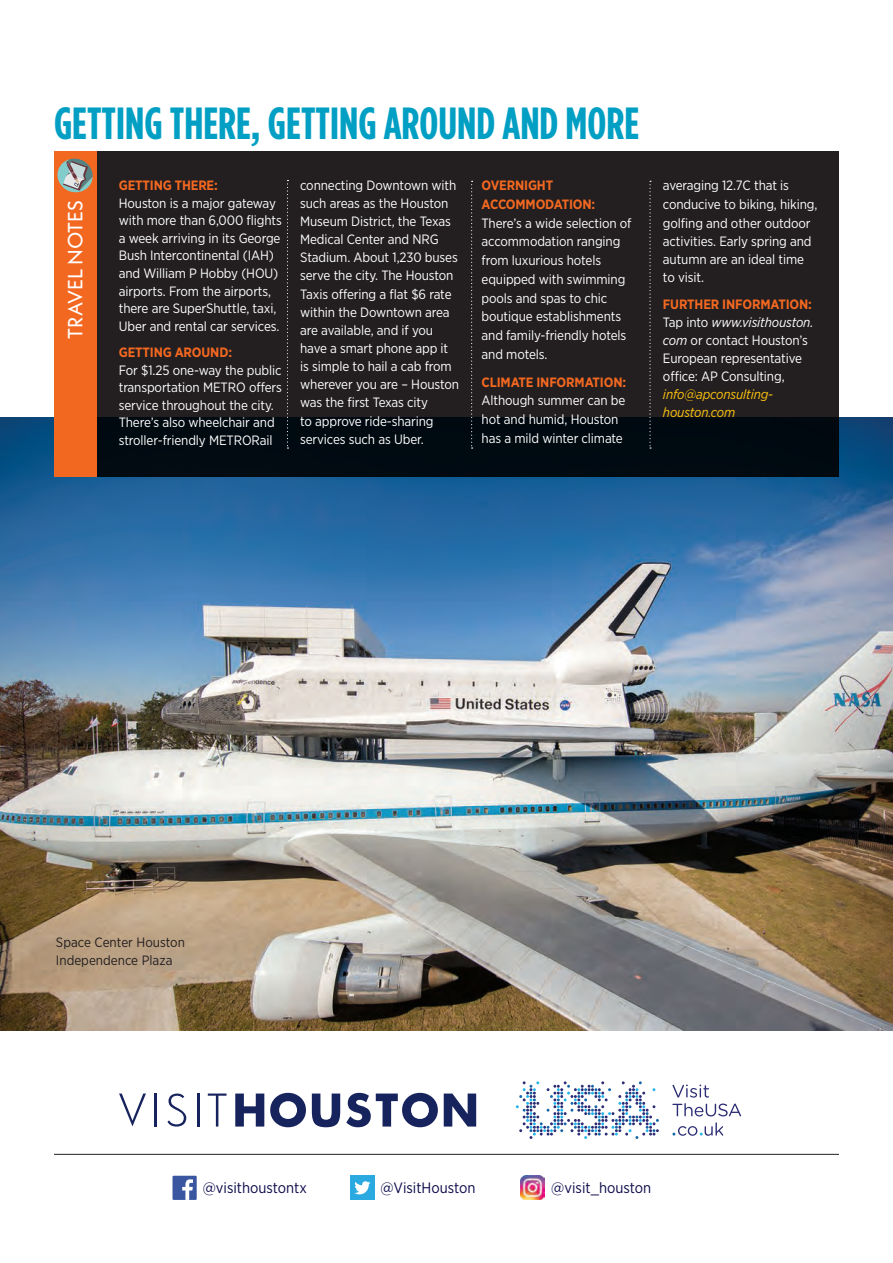
<style>
.page{position:relative;width:893px;height:1263px;background:#fff}
.page>*{position:absolute;margin:0;border:0;box-sizing:border-box;transform-origin:0 0}
.t1{font:700 45px "Gotham Condensed";color:#009fc3}
.t2{font:20.55px "Neue Kabel";color:#fff}
.t3{font:15px "Gotham Narrow";color:#0b0949}
.t4{font:13.5px/18.1px "Gotham Narrow";letter-spacing:-.01em;color:#fff}
.t5{font:700 13.5px/18.8px "Gotham Narrow";letter-spacing:-.01em;color:#f36821}
.t6{font:13.5px/18px "Gotham Narrow";color:#231f20}
.t7{font:italic 13.5px/18px "Gotham Narrow";letter-spacing:-.01em;color:#fec40e}
.s1{font-weight:700;color:#f36821}
.s2{font-style:italic}
</style>
<div class="page">
<img style="left:0;top:417px;width:893px;height:614px">
<svg style="left:96px;top:152px;width:743px;height:325px;background:#1e1b1d"></svg>
<div style="left:54px;top:152px;width:42px;height:325px;background:#f36821"></div>
<svg style="left:287px;top:180px;width:1px;height:269px"></svg>
<svg style="left:471px;top:181px;width:2px;height:268px"></svg>
<svg style="left:649px;top:181px;width:2px;height:268px"></svg>
<svg style="left:57px;top:158px;width:36px;height:35px"></svg>
<svg style="left:516px;top:1081px;width:143px;height:58px"></svg>
<svg style="left:672px;top:1084px;width:37px;height:13px"></svg>
<svg style="left:672px;top:1103px;width:69px;height:13px"></svg>
<svg style="left:672px;top:1122px;width:51px;height:14px"></svg>
<svg style="left:119px;top:1093px;width:27px;height:33px"></svg>
<hr style="left:155px;top:1093px;width:2px;height:33px;background:#17235d">
<svg style="left:167px;top:1093px;width:19px;height:33px"></svg>
<hr style="left:197px;top:1093px;width:3px;height:33px;background:#17235d">
<svg style="left:208px;top:1093px;width:19px;height:33px"></svg>
<svg style="left:235px;top:1093px;width:29px;height:33px"></svg>
<svg style="left:270px;top:1093px;width:36px;height:34px"></svg>
<svg style="left:312px;top:1093px;width:28px;height:34px"></svg>
<svg style="left:346px;top:1093px;width:92px;height:34px"></svg>
<svg style="left:444px;top:1093px;width:32px;height:33px"></svg>
<hr style="left:54px;top:1154px;width:785px;height:1px;background:#231f20">
<div style="left:173px;top:1176px;width:24px;height:24px;background:#3a56a0"></div>
<svg style="left:182px;top:1179px;width:11px;height:21px"></svg>
<div style="left:350px;top:1176px;width:24px;height:24px;background:#2aaae1"></div>
<svg style="left:354px;top:1181px;width:16px;height:13px"></svg>
<img style="left:521px;top:1176px;width:24px;height:24px">
<h1 class="t1" style="left:54px;top:96px;width:587px">GETTING THERE, GETTING AROUND AND MORE</h1>
<h2 class="t2" style="left:62px;top:338px;width:140px;rotate:-90deg">TRAVEL NOTES</h2>
<p class="t5" style="left:119px;top:176px;width:101px">GETTING THERE:</p>
<p class="t4" style="left:119px;top:194px;width:165px;line-height:17.5px">Houston is a major gateway with more than 6,000 flights a week arriving in its George<br>Bush Intercontinental (IAH) and William P Hobby (HOU) airports. From the airports, there are SuperShuttle, taxi,<br>Uber and rental car services.</p>
<p class="t5" style="left:119px;top:343px;width:115px">GETTING AROUND:</p>
<p class="t4" style="left:119px;top:361px;width:165px;line-height:17.5px">For $1.25 one-way the public transportation METRO offers service throughout the city.<br>There’s also wheelchair and stroller-friendly METRORail</p>
<p class="t4" style="left:300px;top:176px;width:160px">connecting Downtown with such areas as the Houston<br>Museum District, the Texas<br>Medical Center and NRG<br>Stadium. About 1,230 buses serve the city. The Houston<br>Taxis offering a flat $6 rate within the Downtown area are available, and if you have a smart phone app it is simple to hail a cab from wherever you are – Houston was the first Texas city<br>to approve ride-sharing services such as Uber.</p>
<p class="t5" style="left:482px;top:176px;width:115px">OVERNIGHT<br>ACCOMMODATION:</p>
<p class="t4" style="left:482px;top:213px;width:151px;line-height:18.8px">There’s a wide selection of accommodation ranging from luxurious hotels equipped with swimming pools and spas to chic boutique establishments and family-friendly hotels and motels.</p>
<p class="t5" style="left:482px;top:372px;width:146px">CLIMATE INFORMATION:</p>
<p class="t4" style="left:482px;top:391px;width:145px;line-height:18.8px">Although summer can be hot and humid, Houston has a mild winter climate</p>
<p class="t4" style="left:663px;top:176px;width:156px">averaging 12.7C that is conducive to biking, hiking, golfing and other outdoor activities. Early spring and autumn are an ideal time to visit.</p>
<p class="t4" style="left:663px;top:295px;width:152px"><span class="s1">FURTHER INFORMATION:<br></span>Tap into <span class="s2">www.visithouston. com</span> or contact Houston’s<br>European representative office: AP Consulting,</p>
<p class="t7" style="left:663px;top:385px;width:112px">info@apconsulting&shy;houston.com</p>
<p class="t6" style="left:56px;top:933px;width:131px">Space Center Houston<br>Independence Plaza</p>
<p class="t3" style="left:203px;top:1179px;width:106px">@visithoustontx</p>
<p class="t3" style="left:381px;top:1179px;width:96px">@VisitHouston</p>
<p class="t3" style="left:551px;top:1179px;width:101px">@visit_houston</p>
</div>
